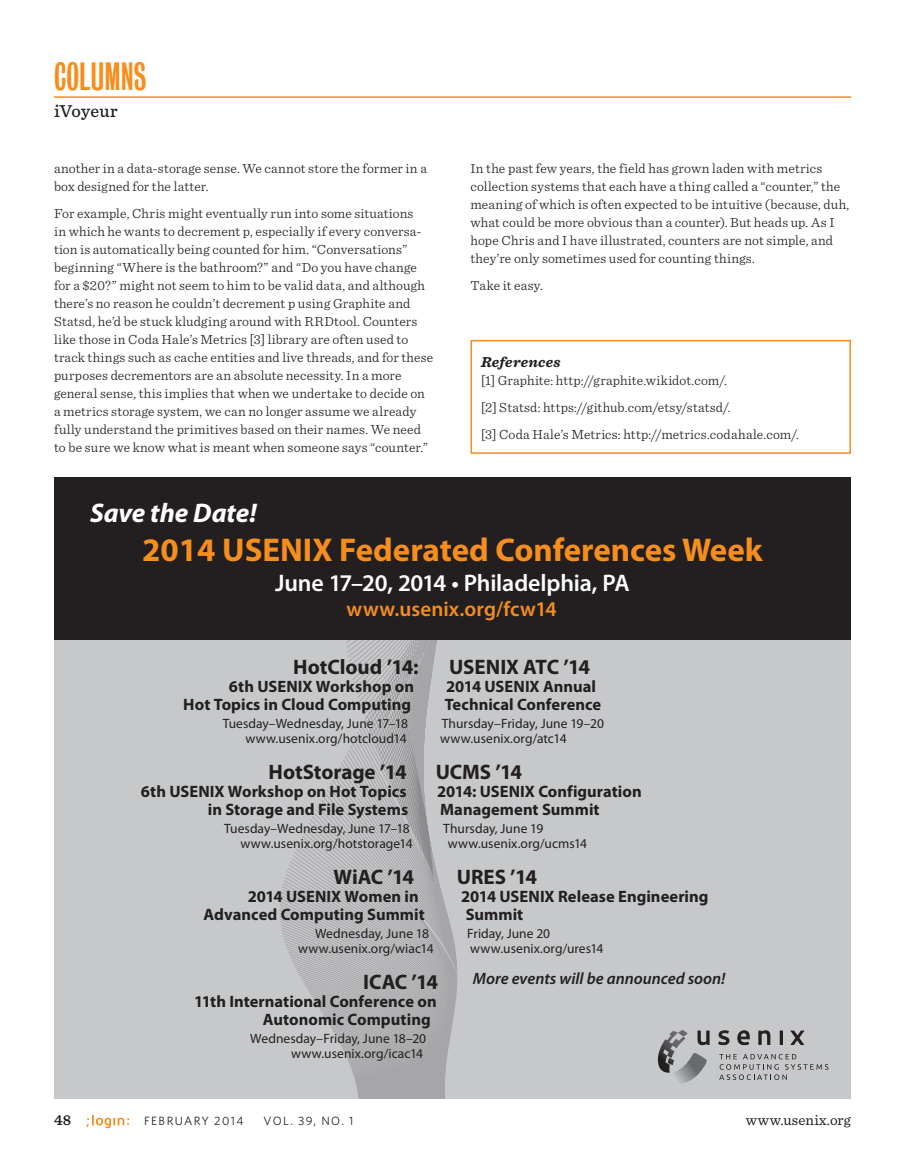
<style>
.page{position:relative;width:905px;height:1175px;background:#fff}
.page>*{position:absolute;margin:0;border:0;box-sizing:border-box;transform-origin:0 0}
.t1{font:36px "Bureau Grotesque One Three";color:#f68e1e}
.t2{font:700 33px "Myriad Pro";color:#f68e1e}
.t3{font:italic 700 27px "Myriad Pro";letter-spacing:-.005em;color:#fff}
.t4{font:600 24px "Myriad Pro";letter-spacing:-.01em;color:#fff}
.t5{font:700 21px "Myriad Pro";letter-spacing:-.005em;color:#231f20}
.t6{font:600 21px "Myriad Pro";letter-spacing:.005em;color:#f68e1e}
.t7{font:500 18px "Sentinel";letter-spacing:.01em;color:#231f20}
.t8{font:700 16.5px/18px "Myriad Pro";color:#231f20}
.t9{font:italic 600 16.5px "Myriad Pro";color:#231f20}
.t10{font:15px "Sentinel";letter-spacing:.015em;color:#231f20}
.t11{font:italic 700 15px "Sentinel";letter-spacing:.02em;color:#231f20}
.t12{font:600 15px "Sentinel";color:#231f20}
.t13{font:300 13.8px/18px "Sentinel";letter-spacing:.01em;color:#231f20}
.t14{font:13.5px/15px "Myriad Pro";letter-spacing:.005em;color:#231f20}
.t15{font:12px "Whitney";letter-spacing:.115em;color:#231f20}
</style>
<div class="page">
<svg style="left:86px;top:1115px;width:43px;height:13px"></svg>
<hr style="left:54px;top:96px;width:796px;height:2px;background:#f68e1e">
<div style="left:470px;top:340px;width:380px;height:114px;border:2px solid #f68e1e"></div>
<div style="left:54px;top:477px;width:796px;height:621px;background:#c7c8ca"></div>
<svg style="left:280px;top:756px;width:177px;height:342px"></svg>
<svg style="left:346px;top:639px;width:109px;height:241px"></svg>
<div style="left:54px;top:477px;width:796px;height:162px;background:#231f20"></div>
<svg style="left:718px;top:1030px;width:12px;height:15px"></svg>
<svg style="left:737px;top:1030px;width:13px;height:15px"></svg>
<svg style="left:758px;top:1030px;width:12px;height:15px"></svg>
<div style="left:779px;top:1030px;width:4px;height:14px;border:1px solid #231f20"></div>
<svg style="left:790px;top:1030px;width:15px;height:15px"></svg>
<svg style="left:719px;top:1053px;width:109px;height:27px"></svg>
<svg style="left:657px;top:1030px;width:53px;height:53px"></svg>
<h1 class="t1" style="left:54px;top:57px;width:94px">COLUMNS</h1>
<h3 class="t7" style="left:54px;top:98px;width:65px">iVoyeur</h3>
<p class="t13" style="left:54px;top:159px;width:374px">another in a data-storage sense. We cannot store the former in a box designed for the latter.</p>
<p class="t13" style="left:54px;top:204px;width:381px">For example, Chris might eventually run into some situations<br>in which he wants to decrement p, especially if every conversa&shy;tion is automatically being counted for him. “Conversations” beginning “Where is the bathroom?” and “Do you have change for a $20?” might not seem to him to be valid data, and although there’s no reason he couldn’t decrement p using Graphite and Statsd, he’d be stuck kludging around with RRDtool. Counters like those in Coda Hale’s Metrics [3] library are often used to track things such as cache entities and live threads, and for these purposes decrementors are an absolute necessity. In a more general sense, this implies that when we undertake to decide on a metrics storage system, we can no longer assume we already fully understand the primitives based on their names. We need to be sure we know what is meant when someone says “counter.”</p>
<p class="t13" style="left:470px;top:158px;width:380px">In the past few years, the field has grown laden with metrics collection systems that each have a thing called a “counter,” the meaning of which is often expected to be intuitive (because, duh, what could be more obvious than a counter). But heads up. As I hope Chris and I have illustrated, counters are not simple, and they’re only sometimes used for counting things.</p>
<p class="t13" style="left:470px;top:275px;width:74px">Take it easy.</p>
<p class="t11" style="left:481px;top:350px;width:81px">References</p>
<p class="t13" style="left:481px;top:366px;width:319px;line-height:27px">[1] Graphite: http://graphite.wikidot.com/.<br>[2] Statsd: https://github.com/etsy/statsd/.<br>[3] Coda Hale’s Metrics: http://metrics.codahale.com/.</p>
<h3 class="t3" style="left:90px;top:498px;width:168px">Save the Date!</h3>
<h2 class="t2" style="left:142px;top:531px;width:622px">2014 USENIX Federated Conferences Week</h2>
<h3 class="t4" style="left:275px;top:569px;width:356px">June 17–20, 2014 • Philadelphia, PA</h3>
<h3 class="t6" style="left:346px;top:597px;width:212px">www.usenix.org/fcw14</h3>
<h3 class="t5" style="left:293px;top:655px;width:127px">HotCloud ’14:</h3>
<p class="t8" style="left:183px;top:677px;width:232px;text-align:right">6th USENIX Workshop on<br>Hot Topics in Cloud Computing</p>
<p class="t14" style="left:223px;top:716px;width:187px;text-align:right">Tuesday–Wednesday, June 17–18 www.usenix.org/hotcloud14</p>
<h3 class="t5" style="left:268px;top:760px;width:140px">HotStorage ’14</h3>
<p class="t8" style="left:141px;top:782px;width:269px;text-align:right">6th USENIX Workshop on Hot Topics in Storage and File Systems</p>
<p class="t14" style="left:224px;top:821px;width:190px;text-align:right">Tuesday–Wednesday, June 17–18 www.usenix.org/hotstorage14</p>
<h3 class="t5" style="left:333px;top:865px;width:82px">WiAC ’14</h3>
<p class="t8" style="left:203px;top:887px;width:223px;text-indent:44px">2014 USENIX Women in<br>Advanced Computing Summit</p>
<p class="t14" style="left:298px;top:926px;width:137px;text-indent:17px">Wednesday, June 18 www.usenix.org/wiac14</p>
<h3 class="t5" style="left:363px;top:970px;width:77px">ICAC ’14</h3>
<p class="t8" style="left:263px;top:992px;width:175px;text-indent:-69px">11th International Conference on<br>Autonomic Computing</p>
<p class="t14" style="left:250px;top:1031px;width:177px;text-align:right">Wednesday–Friday, June 18–20 www.usenix.org/icac14</p>
<h3 class="t5" style="left:449px;top:655px;width:142px">USENIX ATC ’14</h3>
<p class="t8" style="left:444px;top:677px;width:158px">2014 USENIX Annual<br>Technical Conference</p>
<p class="t14" style="left:440px;top:716px;width:165px">Thursday–Friday, June 19–20 www.usenix.org/atc14</p>
<h3 class="t5" style="left:435px;top:760px;width:88px">UCMS ’14</h3>
<p class="t8" style="left:437px;top:782px;width:206px">2014: USENIX Configuration<br>Management Summit</p>
<p class="t14" style="left:447px;top:821px;width:141px;text-indent:-4px">Thursday, June 19 www.usenix.org/ucms14</p>
<h3 class="t5" style="left:456px;top:865px;width:82px">URES ’14</h3>
<p class="t8" style="left:461px;top:887px;width:249px">2014 USENIX Release Engineering<br>Summit</p>
<p class="t14" style="left:467px;top:926px;width:138px">Friday, June 20 www.usenix.org/ures14</p>
<p class="t9" style="left:473px;top:969px;width:254px">More events will be announced soon!</p>
<p class="t12" style="left:54px;top:1108px;width:19px">48</p>
<p class="t15" style="left:144px;top:1113px;width:101px">FEBRUARY 2014</p>
<p class="t15" style="left:263px;top:1113px;width:91px">VOL. 39, NO. 1</p>
<p class="t10" style="left:745px;top:1108px;width:107px">www.usenix.org</p>
</div>
